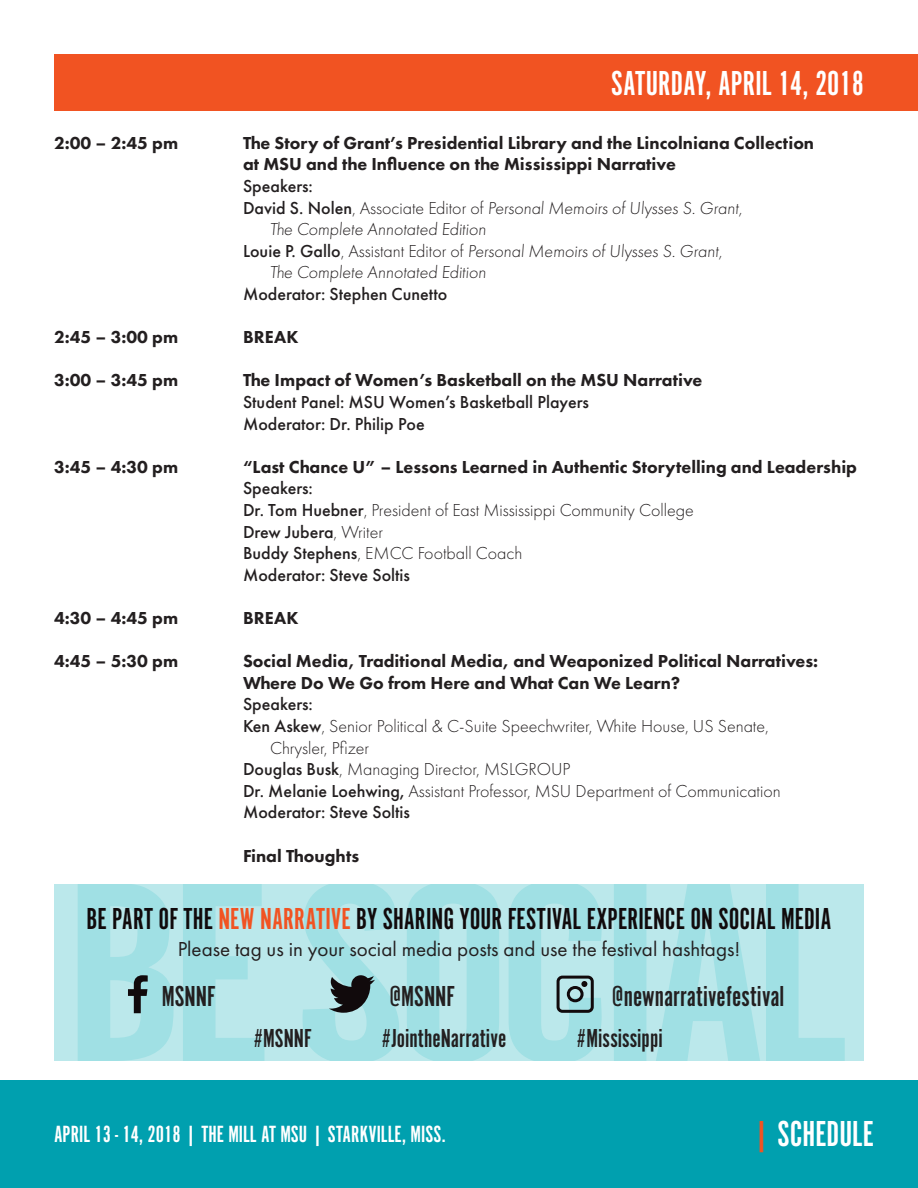
<style>
.page{position:relative;width:918px;height:1188px;background:#fff}
.page>*{position:absolute;margin:0;border:0;box-sizing:border-box;transform-origin:0 0}
.t1{font:37.5px "Alternate Got No 1 D";color:#fff}
.t2{font:36px "Alternate Got No 1 D";color:#fff}
.t3{font:31.5px "Alternate Got No 1 D";color:#110a0c}
.t4{font:30px "Alternate Got No 1 D";color:#231f20}
.t5{font:27px "Alternate Got No 1 D";color:#231f20}
.t6{font:24.3px "Alternate Got No 1 D";color:#fff}
.t7{font:21px "Futura PT";color:#231f20}
.t8{font:300 18px/21.6px "Futura PT";color:#231f20}
.t9{font:800 18px/21.6px "Futura PT";color:#231f20}
.t10{font:500 18px/21.6px "Futura PT";color:#231f20}
.s1{font-weight:500}
.s2{color:#f15322}
</style>
<div class="page">
<div style="left:54px;top:54px;width:864px;height:56px;background:#f15322"></div>
<div style="left:0;top:1080px;width:918px;height:108px;background:#00a0af"></div>
<div style="left:54px;top:884px;width:810px;height:176px;background:#bbe8eb"></div>
<svg style="left:78px;top:884px;width:767px;height:176px;fill:#a0e0e4"></svg>
<svg style="left:128px;top:975px;width:20px;height:38px"></svg>
<svg style="left:329px;top:975px;width:46px;height:38px;background:#4f6265"></svg>
<svg style="left:555px;top:974px;width:40px;height:40px"></svg>
<h2 class="t2" style="left:611px;top:64px;width:254px">SATURDAY, APRIL 14, 2018</h2>
<p class="t9" style="left:54px;top:132px;width:126px">2:00 – 2:45 pm</p>
<p class="t9" style="left:243px;top:132px;width:573px">The Story of Grant’s Presidential Library and the Lincolniana Collection at MSU and the Influence on the Mississippi Narrative</p>
<p class="t10" style="left:243px;top:175px;width:71px">Speakers:</p>
<p class="t8" style="left:243px;top:197px;width:503px"><span class="s1">David S. Nolen</span>, Associate Editor of Personal Memoirs of Ulysses S. Grant,</p>
<p class="t8" style="left:270px;top:218px;width:219px">The Complete Annotated Edition</p>
<p class="t8" style="left:243px;top:240px;width:483px"><span class="s1">Louie P. Gallo</span>, Assistant Editor of Personal Memoirs of Ulysses S. Grant,</p>
<p class="t8" style="left:270px;top:262px;width:219px">The Complete Annotated Edition</p>
<p class="t10" style="left:243px;top:283px;width:206px">Moderator: Stephen Cunetto</p>
<p class="t9" style="left:54px;top:326px;width:126px">2:45 – 3:00 pm</p>
<p class="t9" style="left:243px;top:326px;width:57px">BREAK</p>
<p class="t9" style="left:54px;top:369px;width:126px">3:00 – 3:45 pm</p>
<p class="t9" style="left:243px;top:369px;width:461px">The Impact of Women’s Basketball on the MSU Narrative</p>
<p class="t10" style="left:243px;top:391px;width:347px">Student Panel: MSU Women’s Basketball Players<br>Moderator: Dr. Philip Poe</p>
<p class="t9" style="left:54px;top:456px;width:126px">3:45 – 4:30 pm</p>
<p class="t9" style="left:243px;top:456px;width:616px">“Last Chance U” – Lessons Learned in Authentic Storytelling and Leadership</p>
<p class="t8" style="left:243px;top:478px;width:452px"><span class="s1">Speakers:<br>Dr. Tom Huebner</span>, President of East Mississippi Community College<br><span class="s1">Drew Jubera</span>, Writer<br><span class="s1">Buddy Stephens</span>, EMCC Football Coach<br><span class="s1">Moderator: Steve Soltis</span></p>
<p class="t9" style="left:54px;top:607px;width:126px">4:30 – 4:45 pm</p>
<p class="t9" style="left:243px;top:607px;width:57px">BREAK</p>
<p class="t9" style="left:54px;top:650px;width:126px">4:45 – 5:30 pm</p>
<p class="t9" style="left:243px;top:650px;width:577px">Social Media, Traditional Media, and Weaponized Political Narratives:<br>Where Do We Go from Here and What Can We Learn?</p>
<p class="t10" style="left:243px;top:694px;width:71px">Speakers:</p>
<p class="t8" style="left:243px;top:715px;width:527px"><span class="s1">Ken Askew</span>, Senior Political &amp; C-Suite Speechwriter, White House, US Senate,</p>
<p class="t8" style="left:270px;top:737px;width:101px">Chrysler, Pfizer</p>
<p class="t8" style="left:243px;top:758px;width:329px"><span class="s1">Douglas Busk</span>, Managing Director, MSLGROUP</p>
<p class="t8" style="left:243px;top:780px;width:539px"><span class="s1">Dr. Melanie Loehwing,</span> Assistant Professor, MSU Department of Communication</p>
<p class="t10" style="left:243px;top:802px;width:169px">Moderator: Steve Soltis</p>
<p class="t9" style="left:243px;top:844px;width:118px">Final Thoughts</p>
<h3 class="t3" style="left:86px;top:901px;width:747px">BE PART OF THE <span class="s2">NEW NARRATIVE</span> BY SHARING YOUR FESTIVAL EXPERIENCE ON SOCIAL MEDIA</h3>
<p class="t7" style="left:178px;top:936px;width:564px">Please tag us in your social media posts and use the festival hashtags!</p>
<h3 class="t4" style="left:162px;top:980px;width:55px">MSNNF</h3>
<h3 class="t4" style="left:389px;top:980px;width:67px">@MSNNF</h3>
<h3 class="t4" style="left:612px;top:980px;width:174px">@newnarrativefestival</h3>
<h3 class="t5" style="left:253px;top:1024px;width:60px">#MSNNF</h3>
<h3 class="t5" style="left:382px;top:1024px;width:126px">#JointheNarrative</h3>
<h3 class="t5" style="left:577px;top:1024px;width:88px">#Mississippi</h3>
<h3 class="t6" style="left:54px;top:1121px;width:394px">APRIL 13 - 14, 2018 | THE MILL AT MSU | STARKVILLE, MISS.</h3>
<h1 class="t1" style="left:752px;top:1114px;width:123px"><span class="s2">|</span> SCHEDULE</h1>
</div>
